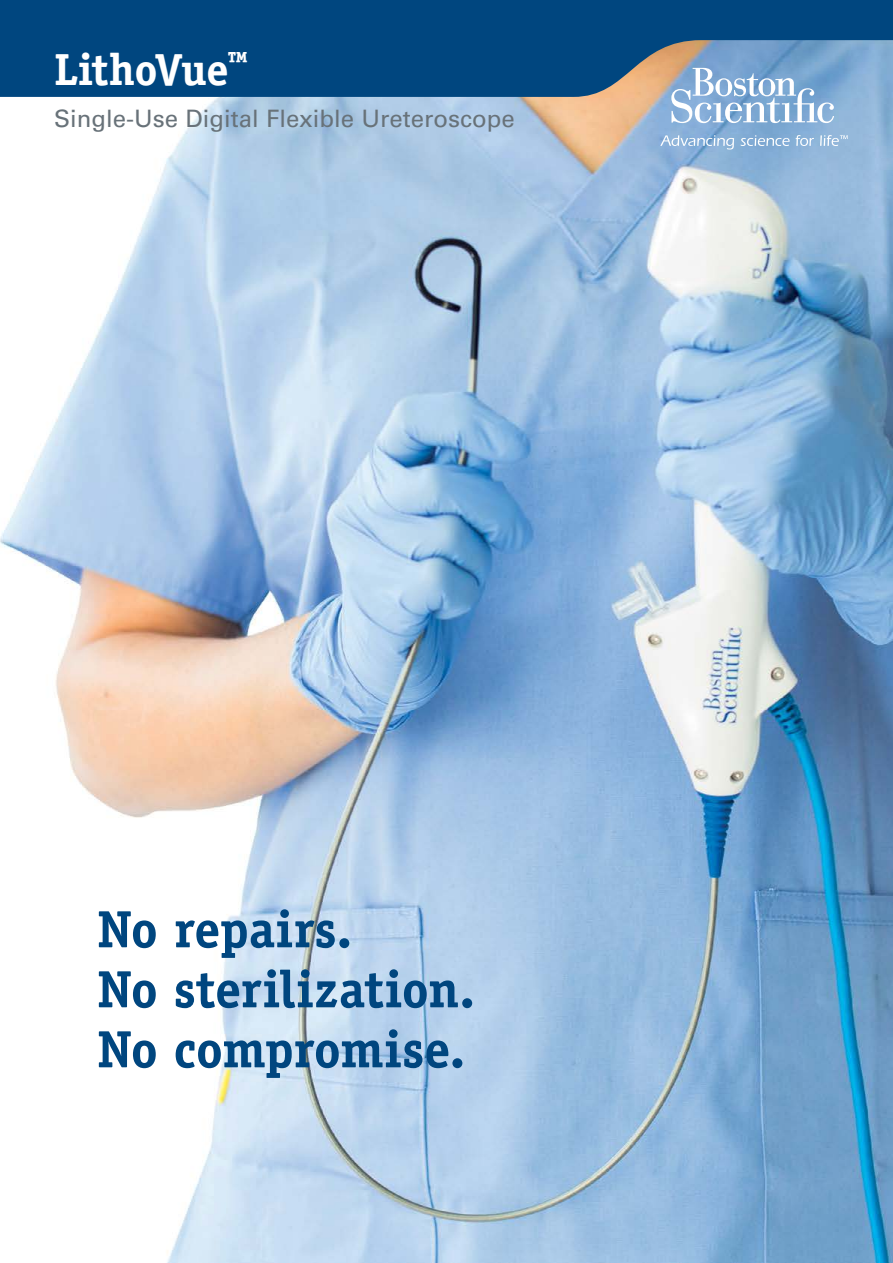
<style>
.page{position:relative;width:893px;height:1263px;background:#fff}
.page>*{position:absolute;margin:0;border:0;box-sizing:border-box;transform-origin:0 0}
.Head_1{font:700 52.5px/60px "Officina Serif";letter-spacing:-.01em;color:#00467f}
.t1{font:700 45px "Officina Serif";letter-spacing:-.025em;color:#fff}
.t2{font:24px "Univers";color:#687279}
</style>
<div class="page">
<div style="left:0;top:0;width:893px;height:115px;background:#00467f"></div>
<img style="left:0;top:40px;width:893px;height:1223px">
<svg style="left:671px;top:68px;width:163px;height:55px;background:#9cbcdb"></svg>
<svg style="left:660px;top:135px;width:74px;height:15px"></svg>
<svg style="left:741px;top:135px;width:49px;height:11px"></svg>
<svg style="left:796px;top:135px;width:18px;height:11px"></svg>
<svg style="left:820px;top:135px;width:28px;height:11px"></svg>
<p class="t1" style="left:54px;top:42px;width:196px">LithoVue<sup>™</sup></p>
<p class="t2" style="left:54px;top:105px;width:462px">Single-Use Digital Flexible Ureteroscope</p>
<p class="Head_1" style="left:97px;top:899px;width:380px">No repairs.<br>No sterilization.<br>No compromise.</p>
</div>
